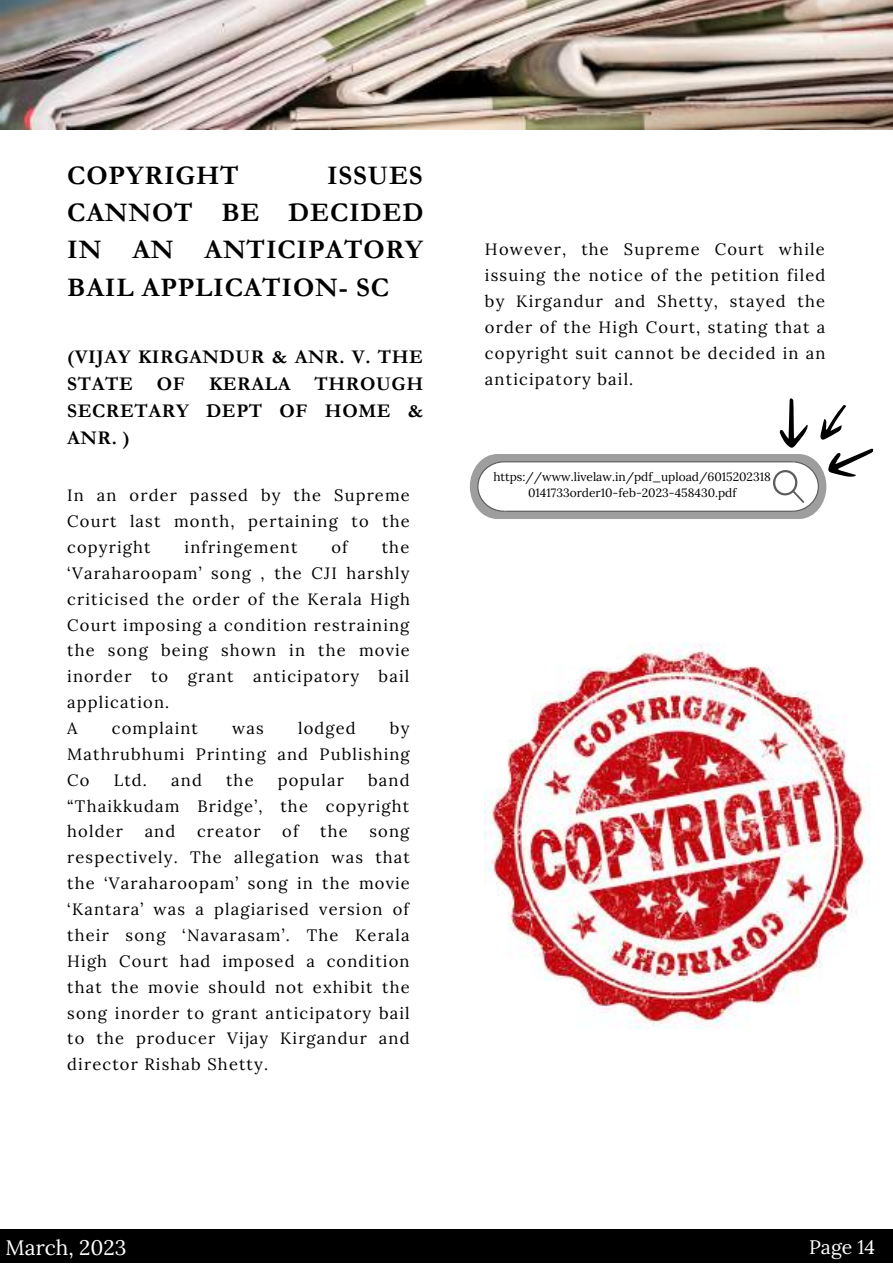
<style>
.page{position:relative;width:893px;height:1264px;background:#fff}
.page>*{position:absolute;margin:0;border:0;box-sizing:border-box;transform-origin:0 0}
.t1{font:700 27px/37px "Garamond";letter-spacing:.03em;color:#000;text-align:justify}
.t2{font:21px "Lora";color:#fff}
.t3{font:700 19.5px/27px "Garamond";letter-spacing:.03em;color:#000;text-align:justify}
.t4{font:19.5px "Lora";color:#fff}
.t5{font:16.5px/25.8px "Lora";letter-spacing:.07em;color:#000;text-align:justify}
.t6{font:12px/16px "Lora";color:#000;text-align:center}
.s1{font-size:21px}
</style>
<div class="page">
<img style="left:485px;top:643px;width:385px;height:386px">
<img style="left:0;top:0;width:892px;height:129px">
<svg style="left:470px;top:398px;width:404px;height:121px"></svg>
<hr style="left:0;top:1229px;width:892px;height:2px;background:#000">
<div style="left:0;top:1231px;width:892px;height:31px;background:#000"></div>
<h1 class="t1" style="left:67px;top:157px;width:173px">COPYRIGHT</h1>
<h1 class="t1" style="left:67px;top:157px;width:358px;text-indent:260px">ISSUES CANNOT BE DECIDED IN AN ANTICIPATORY BAIL APPLICATION- SC</h1>
<p class="t3" style="left:67px;top:343px;width:358px">(VIJAY KIRGANDUR &amp; ANR. V. THE STATE OF KERALA THROUGH SECRETARY DEPT OF HOME &amp; ANR. )</p>
<p class="t5" style="left:67px;top:482px;width:344px">In an order passed by the Supreme Court last month, pertaining to the copyright</p>
<p class="t5" style="left:184px;top:534px;width:114px">infringement</p>
<p class="t5" style="left:331px;top:534px;width:18px">of</p>
<p class="t5" style="left:67px;top:534px;width:344px;text-align:left;text-indent:314px">the ‘Varaharoopam’ song , the CJI harshly criticised the order of the Kerala High<br>Court imposing a condition restraining the song being shown in the movie inorder to grant anticipatory bail application.<br>A</p>
<p class="t5" style="left:67px;top:715px;width:344px;text-indent:322px">by Mathrubhumi Printing and Publishing Co</p>
<p class="t5" style="left:112px;top:715px;width:88px">complaint</p>
<p class="t5" style="left:232px;top:715px;width:33px">was</p>
<p class="t5" style="left:298px;top:715px;width:59px">lodged</p>
<p class="t5" style="left:67px;top:766px;width:344px;text-indent:301px">band “Thaikkudam Bridge’, the copyright holder</p>
<p class="t5" style="left:114px;top:766px;width:35px">Ltd.</p>
<p class="t5" style="left:171px;top:766px;width:32px">and</p>
<p class="t5" style="left:226px;top:766px;width:29px">the</p>
<p class="t5" style="left:278px;top:766px;width:68px">popular</p>
<p class="t5" style="left:145px;top:818px;width:32px">and</p>
<p class="t5" style="left:197px;top:818px;width:65px">creator</p>
<p class="t5" style="left:282px;top:818px;width:18px">of</p>
<p class="t5" style="left:320px;top:818px;width:29px">the</p>
<p class="t5" style="left:67px;top:818px;width:344px;text-indent:302px">song respectively. The allegation was that the ‘Varaharoopam’ song in the movie ‘Kantara’ was a plagiarised version of their song ‘Navarasam’. The Kerala High Court had imposed a condition that the movie should not exhibit the song inorder to grant anticipatory bail to the producer Vijay Kirgandur and director Rishab Shetty.</p>
<p class="t5" style="left:485px;top:236px;width:342px">However, the Supreme Court while issuing the notice of the petition filed by Kirgandur and Shetty, stayed the order of the High Court, stating that a copyright suit cannot be decided in an anticipatory bail.</p>
<p class="t6" style="left:493px;top:469px;width:279px">https://www.livelaw.in/pdf_upload/6015202318<br>0141733order10-feb-2023-458430.pdf</p>
<p class="t2" style="left:6px;top:1233px;width:122px">March, 2023</p>
<p class="t4" style="left:809px;top:1233px;width:73px">Pa<span class="s1">P</span>g<span class="s1">a</span>e<span class="s1">ge</span>14<span class="s1">1</span></p>
</div>
